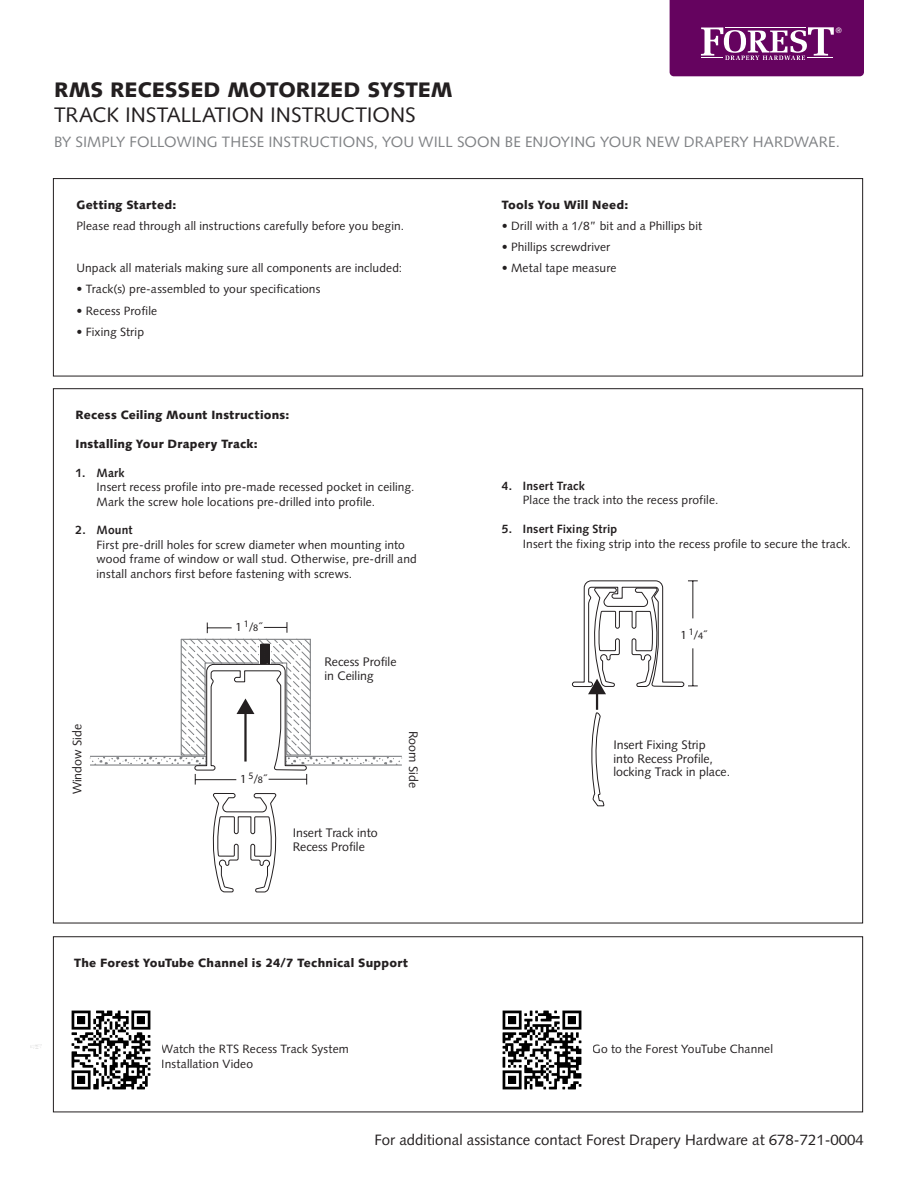
<style>
.page{position:relative;width:918px;height:1188px;background:#fff}
.page>*{position:absolute;margin:0;border:0;box-sizing:border-box;transform-origin:0 0}
.t1{font:21px/25.2px "Syntax";letter-spacing:-.005em;color:#231f20}
.t2{font:15px "Syntax";letter-spacing:.005em;color:#808285}
.t3{font:15px "Syntax";color:#231f20}
.t4{font:12.3px/13.5px "Syntax";color:#231f20}
.t5{font:12.3px "Myriad Pro";color:#231f20}
.t6{font:12px/14.4px "Syntax";letter-spacing:.01em;color:#231f20}
.t7{font:900 12px "Syntax";letter-spacing:.02em;color:#231f20}
.t8{font:7.5px "Helvetica Neue";color:#fff}
.s1{font-weight:900}
.s2{font-weight:700}
.s3{font-size:9.9px}
</style>
<div class="page">
<svg style="left:670px;top:0;width:194px;height:76px;background:#751e70"></svg>
<div style="left:53px;top:178px;width:810px;height:198px;border:1px solid #231f20"></div>
<div style="left:53px;top:936px;width:810px;height:176px;border:1px solid #231f20"></div>
<svg style="left:30px;top:1045px;width:11px;height:4px"></svg>
<img style="left:502px;top:1010px;width:80px;height:80px">
<img style="left:71px;top:1010px;width:80px;height:80px">
<svg style="left:212px;top:793px;width:65px;height:100px"></svg>
<svg style="left:90px;top:622px;width:312px;height:163px"></svg>
<svg style="left:572px;top:580px;width:126px;height:227px"></svg>
<hr style="left:693px;top:648px;width:1px;height:38px;background:#231f20">
<hr style="left:693px;top:581px;width:1px;height:37px;background:#231f20">
<p class="t8" style="left:836px;top:25px;width:7px">®</p>
<p class="t1" style="left:54px;top:77px;width:400px"><span class="s1">RMS RECESSED MOTORIZED SYSTEM<br></span>TRACK INSTALLATION INSTRUCTIONS</p>
<p class="t2" style="left:54px;top:133px;width:787px">BY SIMPLY FOLLOWING THESE INSTRUCTIONS, YOU WILL SOON BE ENJOYING YOUR NEW DRAPERY HARDWARE.</p>
<p class="t7" style="left:76px;top:198px;width:101px">Getting Started:</p>
<p class="t6" style="left:76px;top:219px;width:329px">Please read through all instructions carefully before you begin.</p>
<p class="t6" style="left:76px;top:261px;width:327px">Unpack all materials making sure all components are included:</p>
<p class="t6" style="left:76px;top:282px;width:245px">• Track(s) pre-assembled to your specifications</p>
<p class="t6" style="left:76px;top:303px;width:82px">• Recess Profile</p>
<p class="t6" style="left:76px;top:324px;width:69px">• Fixing Strip</p>
<p class="t7" style="left:76px;top:408px;width:216px">Recess Ceiling Mount Instructions:</p>
<p class="t7" style="left:76px;top:437px;width:184px">Installing Your Drapery Track:</p>
<p class="t6" style="left:97px;top:465px;width:319px;text-indent:-21px"><span class="s2">1. Mark<br></span>Insert recess profile into pre-made recessed pocket in ceiling.<br>Mark the screw hole locations pre-drilled into profile.</p>
<p class="t6" style="left:97px;top:523px;width:322px;text-indent:-21px"><span class="s2">2. Mount<br></span>First pre-drill holes for screw diameter when mounting into wood frame of window or wall stud. Otherwise, pre-drill and install anchors first before fastening with screws.</p>
<p class="t5" style="left:235px;top:619px;width:28px">1 <sup>1</sup>/<span class="s3">8</span>˝</p>
<p class="t4" style="left:324px;top:655px;width:74px">Recess Profile in Ceiling</p>
<p class="t4" style="left:71px;top:794px;width:72px;rotate:-90deg">Window Side</p>
<p class="t4" style="left:420px;top:731px;width:59px;rotate:90deg">Room Side</p>
<p class="t5" style="left:240px;top:771px;width:28px">1 <sup>5</sup>/<span class="s3">8</span>˝</p>
<p class="t4" style="left:293px;top:826px;width:87px">Insert Track into<br>Recess Profile</p>
<p class="t7" style="left:74px;top:956px;width:335px">The Forest YouTube Channel is 24/7 Technical Support</p>
<p class="t7" style="left:502px;top:198px;width:128px">Tools You Will Need:</p>
<p class="t6" style="left:502px;top:219px;width:202px">• Drill with a 1/8” bit and a Phillips bit</p>
<p class="t6" style="left:502px;top:240px;width:110px">• Phillips screwdriver</p>
<p class="t6" style="left:502px;top:261px;width:116px">• Metal tape measure</p>
<p class="t6" style="left:523px;top:479px;width:197px;text-indent:-21px"><span class="s2">4. Insert Track<br></span>Place the track into the recess profile.</p>
<p class="t6" style="left:523px;top:522px;width:330px;text-indent:-21px"><span class="s2">5. Insert Fixing Strip<br></span>Insert the fixing strip into the recess profile to secure the track.</p>
<p class="t5" style="left:680px;top:627px;width:28px">1 <sup>1</sup>/<span class="s3">4</span>˝</p>
<p class="t4" style="left:613px;top:738px;width:118px">Insert Fixing Strip<br>into Recess Profile, locking Track in place.</p>
<p class="t6" style="left:161px;top:1042px;width:189px">Watch the RTS Recess Track System</p>
<p class="t6" style="left:592px;top:1042px;width:182px">Go to the Forest YouTube Channel</p>
<p class="t6" style="left:161px;top:1057px;width:93px">Installation Video</p>
<p class="t3" style="left:374px;top:1131px;width:491px">For additional assistance contact Forest Drapery Hardware at 678-721-0004</p>
</div>
